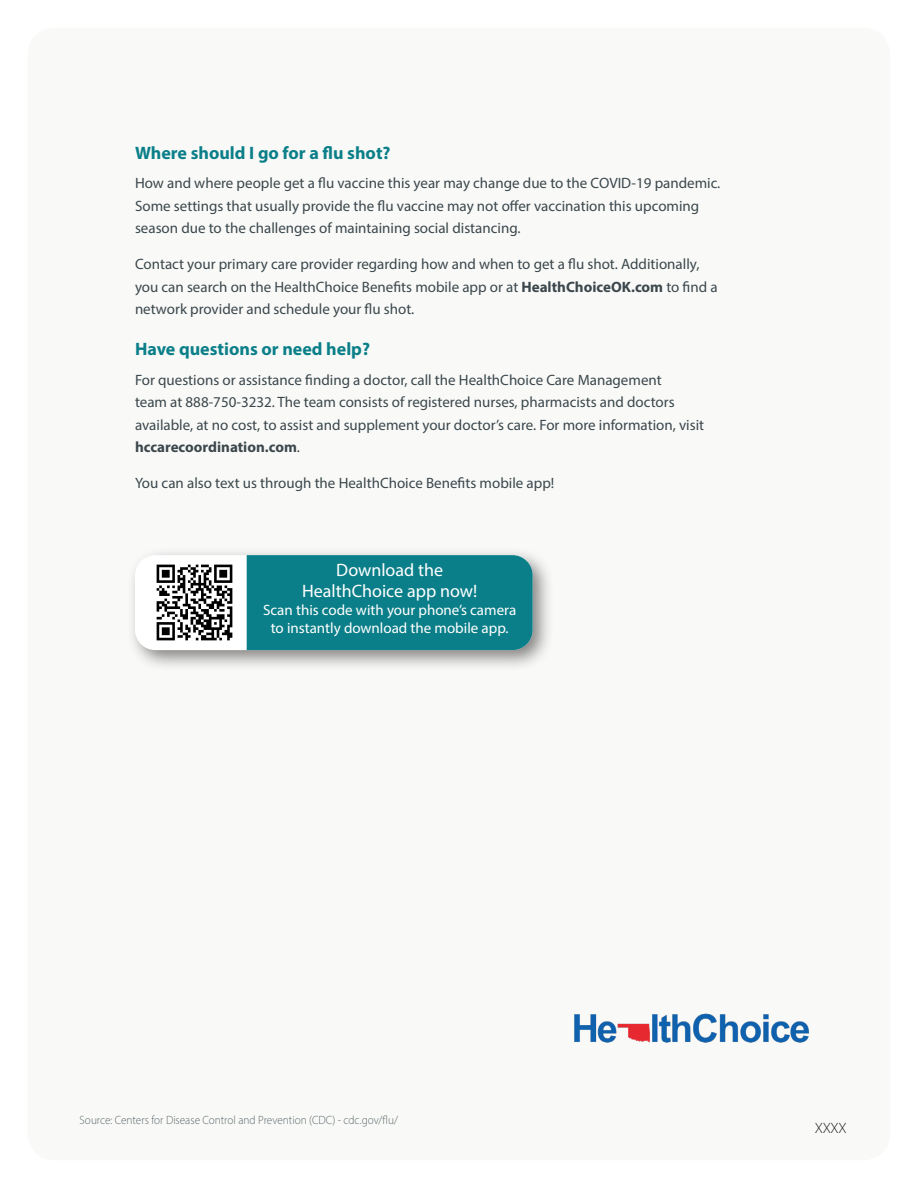
<style>
.page{position:relative;width:918px;height:1188px;background:#fff}
.page>*{position:absolute;margin:0;border:0;box-sizing:border-box;transform-origin:0 0}
.Body_Text{font:700 18px "Myriad Pro";color:#0b7f89}
.UMR_Body_Copy{font:18px/21px "Myriad Pro";color:#fff;text-align:center}
.Body_Text-2{font:15px/22.5px "Myriad Pro";color:#3b474c}
.UMR_Body_Copy-2{font:15px/18px "Myriad Pro";color:#fff;text-align:center}
.t1{font:300 15px "Myriad Pro";color:#231f20}
.Section_header{font:300 12px "Myriad Pro";color:#5b656a;scale:.94 1}
.s1{font-weight:700}
</style>
<div class="page">
<img style="left:574px;top:1013px;width:236px;height:30px">
<div style="left:126px;top:547px;width:429px;height:125px;background:#231f20;opacity:.55"></div>
<div style="left:135px;top:555px;width:398px;height:95px;background:#fff;border-radius:20px"></div>
<div style="left:247px;top:555px;width:286px;height:95px;background:#0b7f89"></div>
<img style="left:156px;top:564px;width:77px;height:77px">
<p class="Body_Text" style="left:135px;top:141px;width:257px">Where should I go for a flu shot?</p>
<p class="Body_Text-2" style="left:135px;top:172px;width:587px">How and where people get a flu vaccine this year may change due to the COVID-19 pandemic.<br>Some settings that usually provide the flu vaccine may not offer vaccination this upcoming season due to the challenges of maintaining social distancing.</p>
<p class="Body_Text-2" style="left:135px;top:253px;width:584px">Contact your primary care provider regarding how and when to get a flu shot. Additionally, you can search on the HealthChoice Benefits mobile app or at <span class="s1">HealthChoiceOK.com</span> to find a network provider and schedule your flu shot.</p>
<p class="Body_Text" style="left:135px;top:338px;width:237px">Have questions or need help?</p>
<p class="Body_Text-2" style="left:135px;top:368px;width:571px">For questions or assistance finding a doctor, call the HealthChoice Care Management<br>team at 888-750-3232. The team consists of registered nurses, pharmacists and doctors available, at no cost, to assist and supplement your doctor’s care. For more information, visit <span class="s1">hccarecoordination.com</span>.</p>
<p class="Body_Text-2" style="left:135px;top:472px;width:421px">You can also text us through the HealthChoice Benefits mobile app!</p>
<p class="UMR_Body_Copy" style="left:302px;top:560px;width:177px">Download the<br>HealthChoice app now!</p>
<p class="UMR_Body_Copy-2" style="left:263px;top:601px;width:255px">Scan this code with your phone’s camera to instantly download the mobile app.</p>
<p class="Section_header" style="left:80px;top:1113px;width:340px">Source: Centers for Disease Control and Prevention (CDC) - cdc.gov/flu/</p>
<p class="t1" style="left:815px;top:1119px;width:33px">XXXX</p>
</div>
